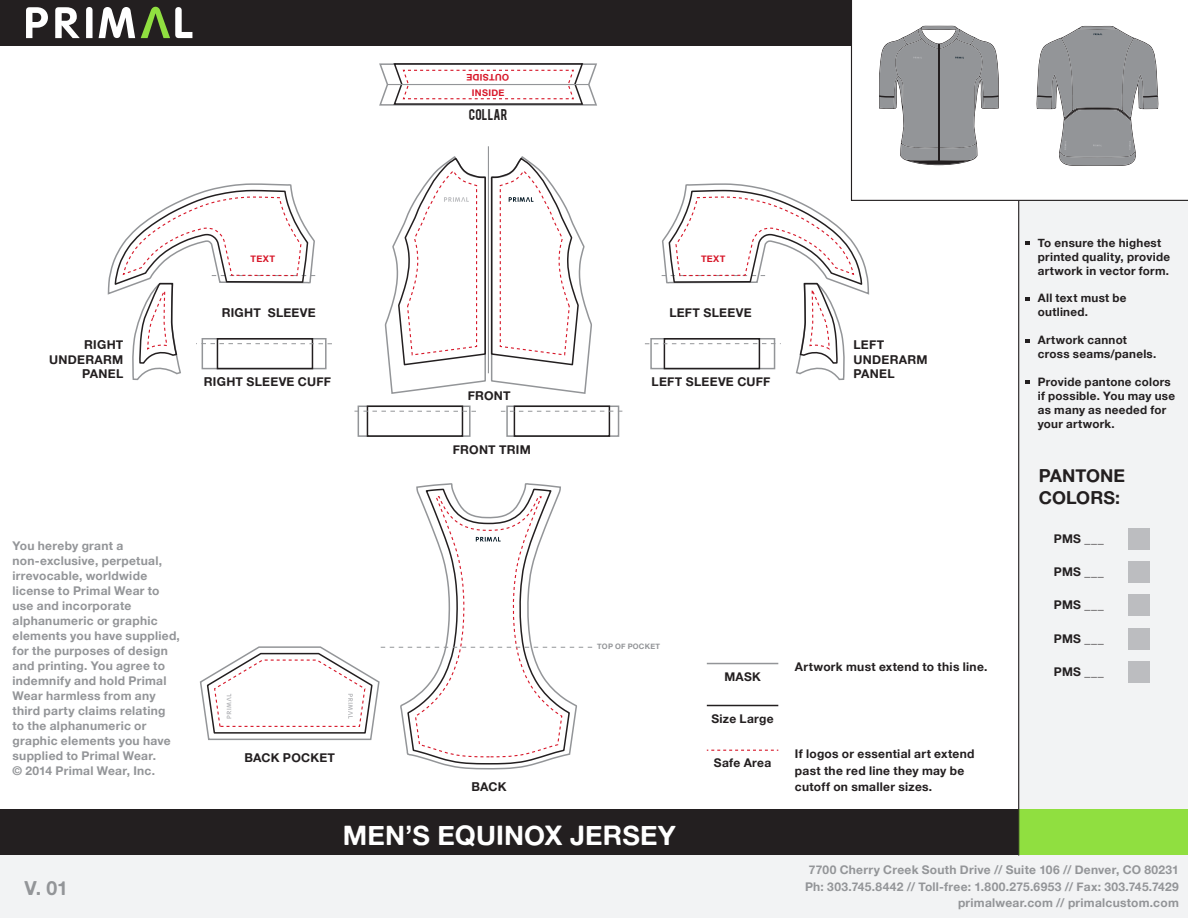
<style>
.page{position:relative;width:1188px;height:918px;background:#fff}
.page>*{position:absolute;margin:0;border:0;box-sizing:border-box;transform-origin:0 0}
.t1{font:27px "Alte Haas Grotesk Bold";letter-spacing:.005em;color:#fff}
.t2{font:19.5px "Alte Haas Grotesk Bold";color:#939598}
.t3{font:18px/21.6px "Alte Haas Grotesk Bold";color:#231f20}
.t4{font:12.3px/14.7px "Alte Haas Grotesk Bold";letter-spacing:.02em;color:#231f20}
.t5{font:12.3px "Bebas";letter-spacing:.015em;color:#231f20}
.t6{font:700 12px/15px "Helvetica Neue";letter-spacing:.025em;color:#939598;text-align:right}
.t7{font:700 12px/16.5px "Helvetica Neue";letter-spacing:.025em;color:#231f20}
.t8{font:700 11.7px/14px "Helvetica Neue";letter-spacing:.025em;color:#231f20}
.t9{font:700 9.15px "Helvetica Neue";letter-spacing:.03em;color:#d71729}
.t10{font:700 7.5px "Helvetica Neue";letter-spacing:.03em;color:#939598}
</style>
<div class="page">
<div style="left:0;top:856px;width:1188px;height:62px;background:#f2f3f4"></div>
<div style="left:1019px;top:200px;width:169px;height:718px;background:#f2f3f4"></div>
<div style="left:0;top:0;width:903px;height:46px;background:#231f20"></div>
<svg style="left:26px;top:7px;width:22px;height:31px"></svg>
<svg style="left:55px;top:7px;width:25px;height:31px"></svg>
<svg style="left:86px;top:7px;width:7px;height:31px"></svg>
<svg style="left:99px;top:7px;width:36px;height:31px"></svg>
<svg style="left:141px;top:7px;width:51px;height:31px"></svg>
<div style="left:0;top:810px;width:1019px;height:45px;background:#231f20"></div>
<div style="left:1019px;top:810px;width:169px;height:45px;background:#90df40"></div>
<hr style="left:1018px;top:9px;width:1px;height:847px;background:#231f20">
<svg style="left:850px;top:0;width:338px;height:201px"></svg>
<svg style="left:707px;top:750px;width:71px;height:1px"></svg>
<hr style="left:707px;top:705px;width:71px;height:1px;background:#231f20">
<hr style="left:707px;top:663px;width:71px;height:1px;background:#939598">
<svg style="left:1026px;top:297px;width:4px;height:4px"></svg>
<svg style="left:1026px;top:241px;width:4px;height:4px"></svg>
<svg style="left:1026px;top:339px;width:4px;height:4px"></svg>
<svg style="left:1026px;top:380px;width:4px;height:4px"></svg>
<svg style="left:416px;top:483px;width:145px;height:287px"></svg>
<svg style="left:416px;top:488px;width:145px;height:277px"></svg>
<svg style="left:199px;top:495px;width:394px;height:266px"></svg>
<svg style="left:379px;top:63px;width:218px;height:331px"></svg>
<hr style="left:387px;top:84px;width:202px;height:1px;background:#939598">
<svg style="left:645px;top:183px;width:225px;height:198px"></svg>
<div style="left:506px;top:406px;width:113px;height:31px;background:#fff;border:2px solid #939598"></div>
<div style="left:514px;top:406px;width:96px;height:31px;border:2px solid #231f20"></div>
<svg style="left:501px;top:411px;width:122px;height:1px"></svg>
<div style="left:358px;top:406px;width:113px;height:31px;background:#fff;border:2px solid #939598"></div>
<div style="left:367px;top:406px;width:96px;height:31px;border:2px solid #231f20"></div>
<svg style="left:354px;top:411px;width:122px;height:1px"></svg>
<svg style="left:107px;top:183px;width:225px;height:198px"></svg>
<svg style="left:1036px;top:26px;width:123px;height:140px"></svg>
<svg style="left:878px;top:26px;width:122px;height:139px"></svg>
<div style="left:1128px;top:661px;width:21px;height:22px;background:#bcbdc0"></div>
<div style="left:1128px;top:628px;width:21px;height:22px;background:#bcbdc0"></div>
<div style="left:1128px;top:595px;width:21px;height:21px;background:#bcbdc0"></div>
<div style="left:1128px;top:561px;width:21px;height:22px;background:#bcbdc0"></div>
<div style="left:1128px;top:528px;width:21px;height:22px;background:#bcbdc0"></div>
<p class="t9" style="left:509px;top:84px;width:44px;rotate:-180deg">OUTSIDE</p>
<p class="t9" style="left:472px;top:85px;width:34px">INSIDE</p>
<p class="t5" style="left:469px;top:106px;width:40px">COLLAR</p>
<p class="t4" style="left:49px;top:337px;width:76px;text-align:right">RIGHT<br>UNDERARM<br>PANEL</p>
<p class="t6" style="left:12px;top:539px;width:169px;text-align:left">You hereby grant a non-exclusive, perpetual, irrevocable, worldwide license to Primal Wear to use and incorporate alphanumeric or graphic elements you have supplied, for the purposes of design and printing. You agree to indemnify and hold Primal<br>Wear harmless from any third party claims relating to the alphanumeric or graphic elements you have supplied to Primal Wear.<br>© 2014 Primal Wear, Inc.</p>
<h2 class="t2" style="left:24px;top:876px;width:45px">V. 01</h2>
<p class="t9" style="left:251px;top:252px;width:26px">TEXT</p>
<p class="t4" style="left:222px;top:305px;width:96px">RIGHT SLEEVE</p>
<p class="t4" style="left:204px;top:374px;width:129px">RIGHT SLEEVE CUFF</p>
<p class="t4" style="left:468px;top:388px;width:44px">FRONT</p>
<p class="t9" style="left:701px;top:252px;width:26px">TEXT</p>
<p class="t4" style="left:669px;top:305px;width:84px">LEFT SLEEVE</p>
<p class="t4" style="left:652px;top:374px;width:120px">LEFT SLEEVE CUFF</p>
<p class="t4" style="left:853px;top:337px;width:76px">LEFT<br>UNDERARM<br>PANEL</p>
<p class="t8" style="left:1038px;top:236px;width:134px">To ensure the highest printed quality, provide artwork in vector form.</p>
<p class="t8" style="left:1038px;top:292px;width:90px">All text must be outlined.</p>
<p class="t8" style="left:1038px;top:333px;width:120px">Artwork cannot cross seams/panels.</p>
<p class="t8" style="left:1038px;top:375px;width:139px">Provide pantone colors if possible. You may use as many as needed for your artwork.</p>
<p class="t4" style="left:453px;top:442px;width:79px">FRONT TRIM</p>
<h3 class="t3" style="left:1039px;top:465px;width:88px">PANTONE<br>COLORS:</h3>
<p class="t7" style="left:1054px;top:531px;width:51px">PMS ___</p>
<p class="t7" style="left:1054px;top:564px;width:51px">PMS ___</p>
<p class="t7" style="left:1054px;top:597px;width:51px">PMS ___</p>
<p class="t10" style="left:597px;top:640px;width:64px">TOP OF POCKET</p>
<p class="t7" style="left:1054px;top:631px;width:51px">PMS ___</p>
<p class="t7" style="left:724px;top:668px;width:38px">MASK</p>
<p class="t7" style="left:795px;top:659px;width:194px">Artwork must extend to this line.</p>
<p class="t7" style="left:1054px;top:664px;width:51px">PMS ___</p>
<p class="t7" style="left:712px;top:710px;width:64px">Size Large</p>
<p class="t4" style="left:244px;top:750px;width:92px">BACK POCKET</p>
<p class="t4" style="left:472px;top:779px;width:37px">BACK</p>
<p class="t7" style="left:714px;top:755px;width:59px">Safe Area</p>
<p class="t7" style="left:795px;top:746px;width:181px">If logos or essential art extend past the red line they may be cutoff on smaller sizes.</p>
<h1 class="t1" style="left:343px;top:818px;width:335px">MEN’S EQUINOX JERSEY</h1>
<p class="t6" style="left:805px;top:862px;width:375px;line-height:16.5px">7700 Cherry Creek South Drive // Suite 106 // Denver, CO 80231<br>Ph: 303.745.8442 // Toll-free: 1.800.275.6953 // Fax: 303.745.7429 primalwear.com // primalcustom.com</p>
</div>
